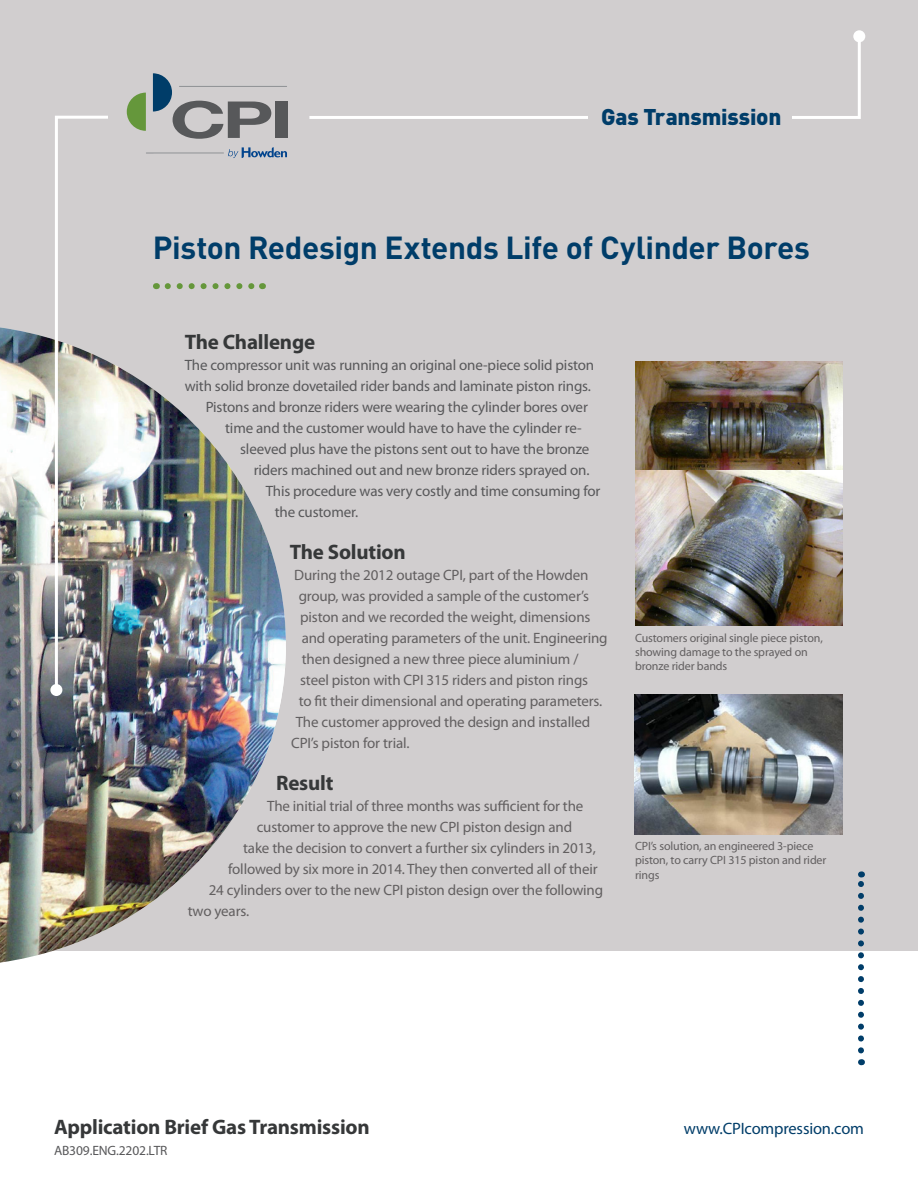
<style>
.page{position:relative;width:918px;height:1188px;background:#fff}
.page>*{position:absolute;margin:0;border:0;box-sizing:border-box;transform-origin:0 0}
.t1{font:700 31.5px "DIN";letter-spacing:-.015em;color:#003d69}
.t2{font:900 22.5px "DIN";letter-spacing:-.01em;color:#003d69}
.t3{font:700 21px "Myriad Pro";letter-spacing:-.01em;color:#363839}
.t4{font:16.5px "Myriad Pro";letter-spacing:-.01em;color:#003d69}
.t5{font:15px "Myriad Pro";letter-spacing:-.01em;color:#625f60}
.t6{font:15px "Myriad Pro";letter-spacing:-.01em;color:#58585a}
.t7{font:13.5px "Myriad Pro";letter-spacing:-.01em;color:#58585a}
.t8{font:12px/14.4px "Myriad Pro";letter-spacing:-.01em;color:#625f60}
</style>
<div class="page">
<div style="left:0;top:0;width:918px;height:950px;background:#d1cecf"></div>
<svg style="left:309px;top:41px;width:553px;height:78px"></svg>
<div style="left:853px;top:30px;width:12px;height:12px;background:#fff;border-radius:50%"></div>
<div style="left:589px;top:18px;width:203px;height:144px;background:#d1cecf"></div>
<img style="left:0;top:327px;width:286px;height:636px">
<img style="left:53px;top:115px;width:58px;height:578px">
<div style="left:50px;top:684px;width:12px;height:12px;background:#fff;border-radius:50%"></div>
<svg style="left:168px;top:283px;width:87px;height:6px"></svg>
<svg style="left:858px;top:871px;width:6px;height:179px"></svg>
<img style="left:635px;top:362px;width:207px;height:264px">
<img style="left:635px;top:694px;width:207px;height:141px">
<hr style="left:146px;top:152px;width:78px;height:2px;background:#939598">
<svg style="left:228px;top:147px;width:59px;height:11px"></svg>
<hr style="left:179px;top:86px;width:108px;height:1px;background:#939598">
<svg style="left:127px;top:93px;width:19px;height:38px"></svg>
<svg style="left:153px;top:73px;width:118px;height:66px"></svg>
<div style="left:275px;top:102px;width:12px;height:36px;background:#57585a"></div>
<p class="t2" style="left:601px;top:102px;width:182px">Gas Transmission</p>
<p class="t1" style="left:153px;top:227px;width:659px">Piston Redesign Extends Life of Cylinder Bores</p>
<p class="t3" style="left:185px;top:328px;width:132px">The Challenge</p>
<p class="t6" style="left:185px;top:356px;width:411px">The compressor unit was running an original one-piece solid piston</p>
<p class="t6" style="left:185px;top:377px;width:408px">with solid bronze dovetailed rider bands and laminate piston rings.</p>
<p class="t6" style="left:206px;top:398px;width:384px">Pistons and bronze riders were wearing the cylinder bores over</p>
<p class="t6" style="left:225px;top:419px;width:358px">time and the customer would have to have the cylinder re-</p>
<p class="t6" style="left:240px;top:440px;width:351px">sleeved plus have the pistons sent out to have the bronze</p>
<p class="t6" style="left:254px;top:461px;width:337px">riders machined out and new bronze riders sprayed on.</p>
<p class="t6" style="left:266px;top:482px;width:336px">This procedure was very costly and time consuming for</p>
<p class="t6" style="left:275px;top:503px;width:85px">the customer.</p>
<p class="t3" style="left:290px;top:538px;width:118px">The Solution</p>
<p class="t5" style="left:294px;top:566px;width:296px">During the 2012 outage CPI, part of the Howden</p>
<p class="t5" style="left:299px;top:587px;width:292px">group, was provided a sample of the customer’s</p>
<p class="t5" style="left:300px;top:608px;width:292px">piston and we recorded the weight, dimensions</p>
<p class="t5" style="left:302px;top:629px;width:308px">and operating parameters of the unit. Engineering</p>
<p class="t5" style="left:302px;top:650px;width:278px">then designed a new three piece aluminium /</p>
<p class="t5" style="left:300px;top:671px;width:290px">steel piston with CPI 315 riders and piston rings</p>
<p class="t5" style="left:299px;top:692px;width:305px">to fit their dimensional and operating parameters.</p>
<p class="t5" style="left:296px;top:713px;width:296px">The customer approved the design and installed</p>
<p class="t5" style="left:291px;top:734px;width:120px">CPI’s piston for trial.</p>
<p class="t3" style="left:276px;top:769px;width:59px">Result</p>
<p class="t5" style="left:267px;top:797px;width:318px">The initial trial of three months was sufficient for the</p>
<p class="t5" style="left:257px;top:818px;width:317px">customer to approve the new CPI piston design and</p>
<p class="t5" style="left:243px;top:839px;width:354px">take the decision to convert a further six cylinders in 2013,</p>
<p class="t5" style="left:228px;top:860px;width:371px">followed by six more in 2014. They then converted all of their</p>
<p class="t5" style="left:209px;top:881px;width:396px">24 cylinders over to the new CPI piston design over the following</p>
<p class="t5" style="left:188px;top:902px;width:63px">two years.</p>
<p class="t8" style="left:635px;top:630px;width:189px">Customers original single piece piston, showing damage to the sprayed on bronze rider bands</p>
<p class="t8" style="left:635px;top:838px;width:193px">CPI’s solution, an engineered 3-piece piston, to carry CPI 315 piston and rider rings</p>
<p class="t3" style="left:54px;top:1113px;width:317px">Application Brief Gas Transmission</p>
<p class="t7" style="left:54px;top:1142px;width:115px">AB309.ENG.2202.LTR</p>
<p class="t4" style="left:684px;top:1118px;width:182px">www.CPIcompression.com</p>
</div>
